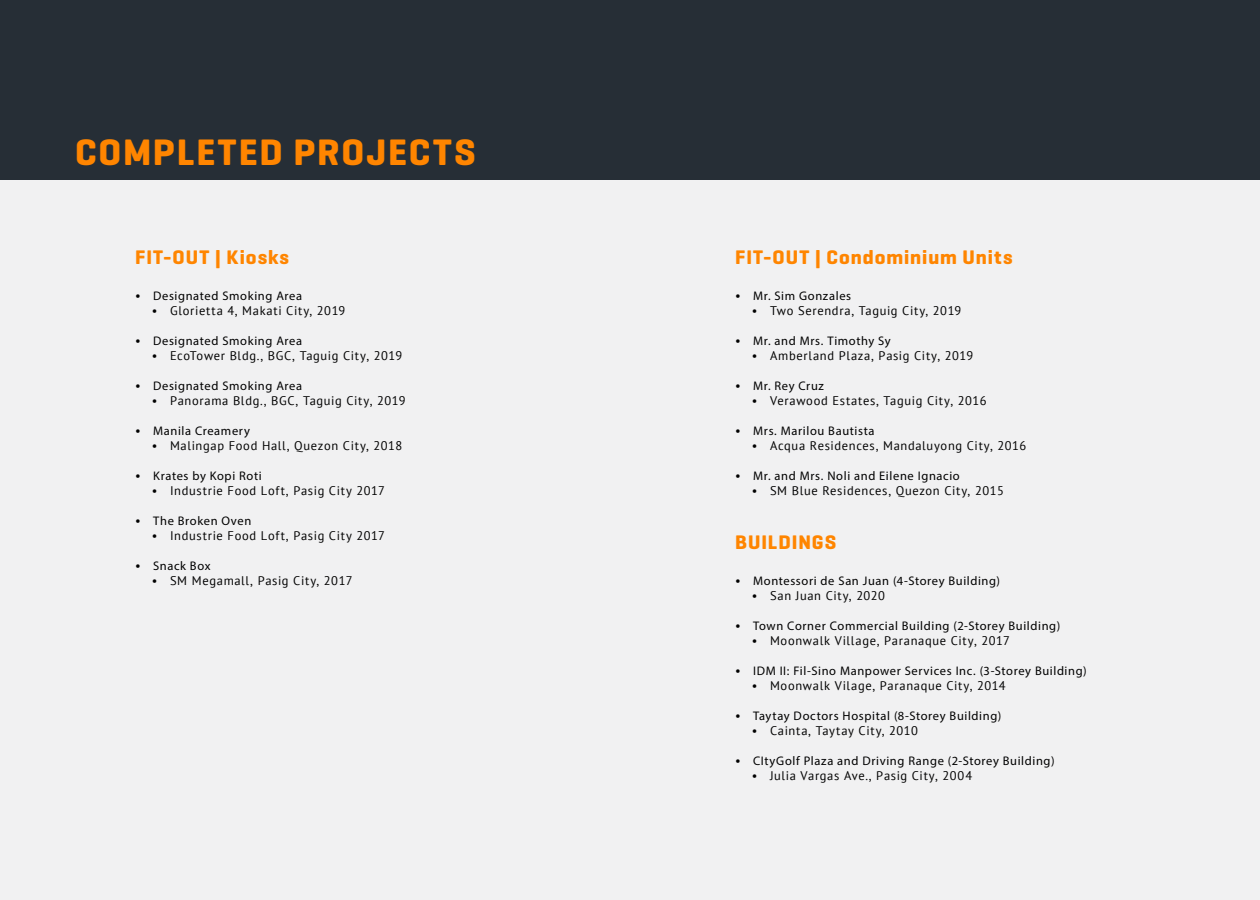
<style>
.page{position:relative;width:1260px;height:900px;background:#f1f1f2}
.page>*{position:absolute;margin:0;border:0;box-sizing:border-box;transform-origin:0 0}
.t1{font:700 37.5px "Geogrotesque";letter-spacing:.05em;color:#ff8500}
.t2{font:700 20px "Geogrotesque";letter-spacing:.05em;color:#ff8500}
.t3{font:12.5px "PT Sans";letter-spacing:.055em;color:#000}
.t4{font:12.5px "Myriad Pro";letter-spacing:.05em;color:#000}
.s1{font-family:"PT Sans"}
</style>
<div class="page">
<div style="left:0;top:0;width:1260px;height:180px;background:#262e36"></div>
<h1 class="t1" style="left:75px;top:129px;width:402px">COMPLETED PROJECTS</h1>
<h2 class="t2" style="left:135px;top:245px;width:156px">FIT-OUT | Kiosks</h2>
<p class="t4" style="left:135px;top:288px;width:169px"><span class="s1">•</span> Designated Smoking Area</p>
<p class="t3" style="left:152px;top:303px;width:195px">• Glorietta 4, Makati City, 2019</p>
<p class="t4" style="left:135px;top:333px;width:169px"><span class="s1">•</span> Designated Smoking Area</p>
<p class="t3" style="left:152px;top:348px;width:252px">• EcoTower Bldg., BGC, Taguig City, 2019</p>
<p class="t4" style="left:135px;top:378px;width:169px"><span class="s1">•</span> Designated Smoking Area</p>
<p class="t3" style="left:152px;top:393px;width:255px">• Panorama Bldg., BGC, Taguig City, 2019</p>
<p class="t4" style="left:135px;top:423px;width:116px"><span class="s1">•</span> Manila Creamery</p>
<p class="t3" style="left:152px;top:438px;width:252px">• Malingap Food Hall, Quezon City, 2018</p>
<p class="t4" style="left:135px;top:468px;width:128px"><span class="s1">•</span> Krates by Kopi Roti</p>
<p class="t3" style="left:152px;top:483px;width:235px">• Industrie Food Loft, Pasig City 2017</p>
<p class="t4" style="left:135px;top:513px;width:118px"><span class="s1">•</span> The Broken Oven</p>
<p class="t3" style="left:152px;top:528px;width:235px">• Industrie Food Loft, Pasig City 2017</p>
<p class="t4" style="left:135px;top:558px;width:77px"><span class="s1">•</span> Snack Box</p>
<p class="t3" style="left:152px;top:573px;width:202px">• SM Megamall, Pasig City, 2017</p>
<h2 class="t2" style="left:735px;top:245px;width:279px">FIT-OUT | Condominium Units</h2>
<p class="t4" style="left:735px;top:288px;width:118px"><span class="s1">•</span> Mr. Sim Gonzales</p>
<p class="t3" style="left:752px;top:303px;width:211px">• Two Serendra, Taguig City, 2019</p>
<p class="t4" style="left:735px;top:333px;width:157px"><span class="s1">•</span> Mr. and Mrs. Timothy Sy</p>
<p class="t3" style="left:752px;top:348px;width:223px">• Amberland Plaza, Pasig City, 2019</p>
<p class="t4" style="left:735px;top:378px;width:90px"><span class="s1">•</span> Mr. Rey Cruz</p>
<p class="t3" style="left:752px;top:393px;width:236px">• Verawood Estates, Taguig City, 2016</p>
<p class="t4" style="left:735px;top:423px;width:141px"><span class="s1">•</span> Mrs. Marilou Bautista</p>
<p class="t3" style="left:752px;top:438px;width:276px">• Acqua Residences, Mandaluyong City, 2016</p>
<p class="t4" style="left:735px;top:468px;width:226px"><span class="s1">•</span> Mr. and Mrs. Noli and Eilene Ignacio</p>
<p class="t3" style="left:752px;top:483px;width:254px">• SM Blue Residences, Quezon City, 2015</p>
<h2 class="t2" style="left:735px;top:530px;width:103px">BUILDINGS</h2>
<p class="t4" style="left:735px;top:573px;width:267px"><span class="s1">•</span> Montessori de San Juan (4-Storey Building)</p>
<p class="t3" style="left:752px;top:588px;width:135px">• San Juan City, 2020</p>
<p class="t4" style="left:735px;top:618px;width:327px"><span class="s1">•</span> Town Corner Commercial Building (2-Storey Building)</p>
<p class="t3" style="left:752px;top:633px;width:260px">• Moonwalk Village, Paranaque City, 2017</p>
<p class="t4" style="left:735px;top:663px;width:353px"><span class="s1">•</span> IDM II: Fil-Sino Manpower Services Inc. (3-Storey Building)</p>
<p class="t3" style="left:752px;top:678px;width:255px">• Moonwalk Vilage, Paranaque City, 2014</p>
<p class="t4" style="left:735px;top:708px;width:268px"><span class="s1">•</span> Taytay Doctors Hospital (8-Storey Building)</p>
<p class="t3" style="left:752px;top:723px;width:168px">• Cainta, Taytay City, 2010</p>
<p class="t4" style="left:735px;top:753px;width:321px"><span class="s1">•</span> CItyGolf Plaza and Driving Range (2-Storey Building)</p>
<p class="t3" style="left:752px;top:768px;width:222px">• Julia Vargas Ave., Pasig City, 2004</p>
</div>
